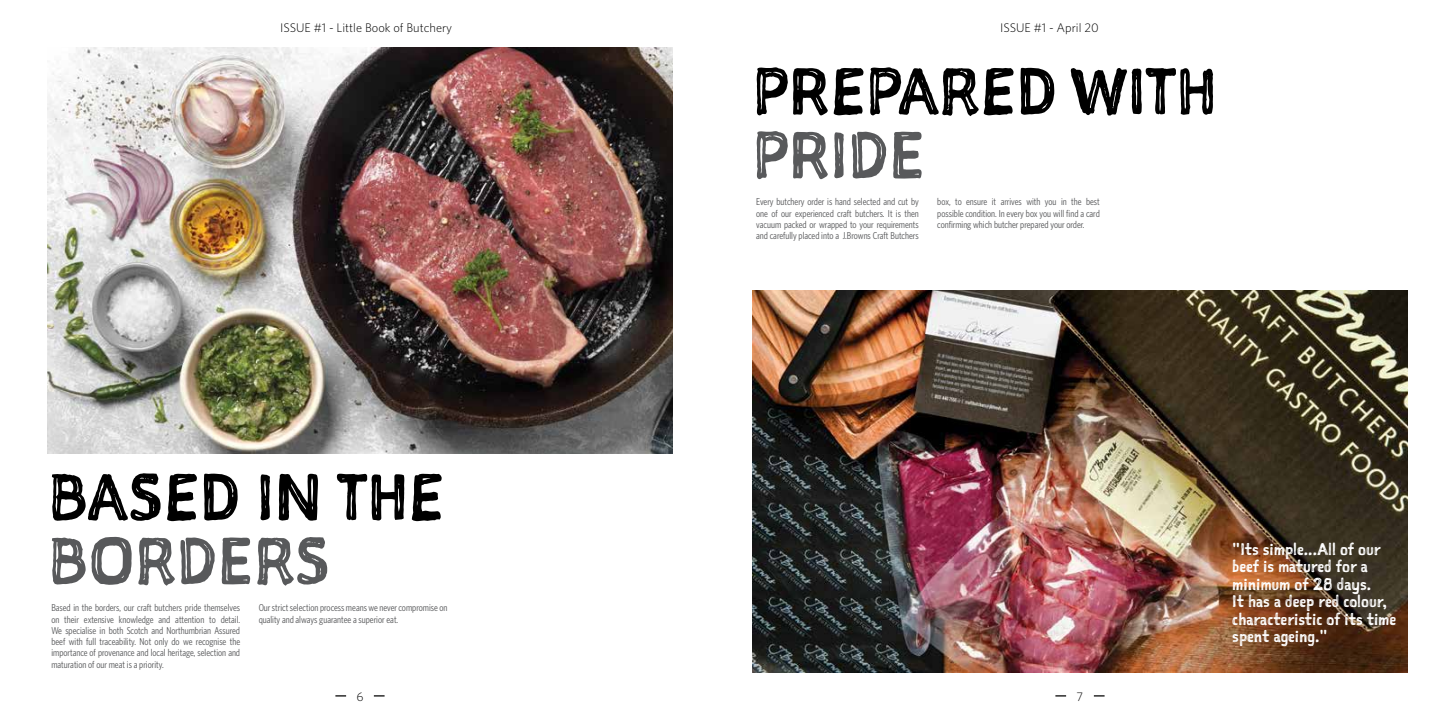
<style>
.page{position:relative;width:1440px;height:720px;background:#fff}
.page>*{position:absolute;margin:0;border:0;box-sizing:border-box;transform-origin:0 0}
.t1{font:62.5px "Sketchnote Square";color:#000}
.t2{font:62.5px "Sketchnote Square";color:#58595b}
.t3{font:16.25px/17.5px "Sketchnote Square";color:#fff}
.t4{font:300 12.5px "Whitney";color:#000}
.t5{font:10px/11.2px "Whitney Condensed";color:#58595b;text-align:justify}
</style>
<div class="page">
<img style="left:753px;top:290px;width:654px;height:382px">
<img style="left:48px;top:48px;width:624px;height:406px">
<svg style="left:1055px;top:695px;width:11px;height:2px"></svg>
<svg style="left:1094px;top:695px;width:11px;height:2px"></svg>
<svg style="left:335px;top:695px;width:11px;height:2px"></svg>
<svg style="left:374px;top:695px;width:11px;height:2px"></svg>
<p class="t4" style="left:280px;top:20px;width:174px">ISSUE #1 - Little Book of Butchery</p>
<p class="t4" style="left:1000px;top:20px;width:100px">ISSUE #1 - April 20</p>
<h1 class="t1" style="left:753px;top:49px;width:466px">PREPARED WITH</h1>
<h1 class="t2" style="left:753px;top:113px;width:174px">PRIDE</h1>
<p class="t5" style="left:756px;top:196px;width:164px">Every butchery order is hand selected and cut by one of our experienced craft butchers. It is then vacuum packed or wrapped to your requirements and carefully placed into a J.Browns Craft Butchers</p>
<p class="t5" style="left:937px;top:196px;width:164px">box, to ensure it arrives with you in the best possible condition. In every box you will find a card confirming which butcher prepared your order.</p>
<h1 class="t1" style="left:48px;top:455px;width:398px">BASED IN THE</h1>
<h1 class="t2" style="left:48px;top:519px;width:284px">BORDERS</h1>
<p class="t5" style="left:51px;top:602px;width:190px">Based in the borders, our craft butchers pride themselves on their extensive knowledge and attention to detail.<br>We specialise in both Scotch and Northumbrian Assured beef with full traceability. Not only do we recognise the importance of provenance and local heritage, selection and maturation of our meat is a priority.</p>
<p class="t5" style="left:259px;top:602px;width:190px">Our strict selection process means we never compromise on quality and always guarantee a superior eat.</p>
<p class="t4" style="left:356px;top:688px;width:9px">6</p>
<p class="t4" style="left:1077px;top:688px;width:8px">7</p>
<h2 class="t3" style="left:1232px;top:540px;width:165px">"Its simple...All of our beef is matured for a minimum of 28 days.<br>It has a deep red colour, characteristic of its time spent ageing."</h2>
</div>
